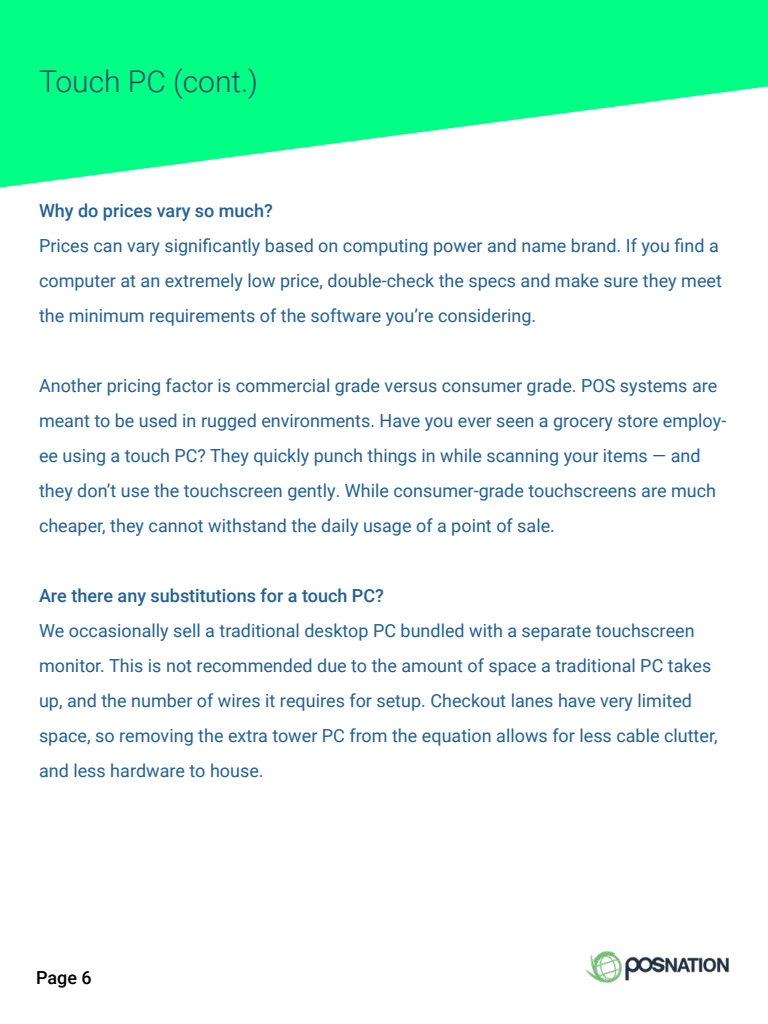
<style>
.page{position:relative;width:768px;height:1024px;background:#fff}
.page>*{position:absolute;margin:0;border:0;box-sizing:border-box;transform-origin:0 0}
.t1{font:300 30px "Roboto";color:#173f65}
.t2{font:18px/35px "Roboto";color:#236097}
.t3{font:500 18px "Roboto";color:#236097}
.t4{font:500 18px "Roboto";color:#000}
</style>
<div class="page">
<svg style="left:0;top:0;width:768px;height:187px;fill:#00ff84"></svg>
<img style="left:585px;top:951px;width:144px;height:32px">
<h1 class="t1" style="left:39px;top:61px;width:221px">Touch PC (cont.)</h1>
<p class="t3" style="left:39px;top:198px;width:235px">Why do prices vary so much?</p>
<p class="t2" style="left:39px;top:227px;width:684px">Prices can vary significantly based on computing power and name brand. If you find a computer at an extremely low price, double-check the specs and make sure they meet the minimum requirements of the software you’re considering.</p>
<p class="t2" style="left:39px;top:367px;width:689px">Another pricing factor is commercial grade versus consumer grade. POS systems are meant to be used in rugged environments. Have you ever seen a grocery store employ&shy;ee using a touch PC? They quickly punch things in while scanning your items — and they don’t use the touchscreen gently. While consumer-grade touchscreens are much cheaper, they cannot withstand the daily usage of a point of sale.</p>
<p class="t3" style="left:39px;top:583px;width:346px">Are there any substitutions for a touch PC?</p>
<p class="t2" style="left:39px;top:612px;width:680px">We occasionally sell a traditional desktop PC bundled with a separate touchscreen monitor. This is not recommended due to the amount of space a traditional PC takes up, and the number of wires it requires for setup. Checkout lanes have very limited space, so removing the extra tower PC from the equation allows for less cable clutter, and less hardware to house.</p>
<p class="t4" style="left:36px;top:965px;width:57px">Page 6</p>
</div>
